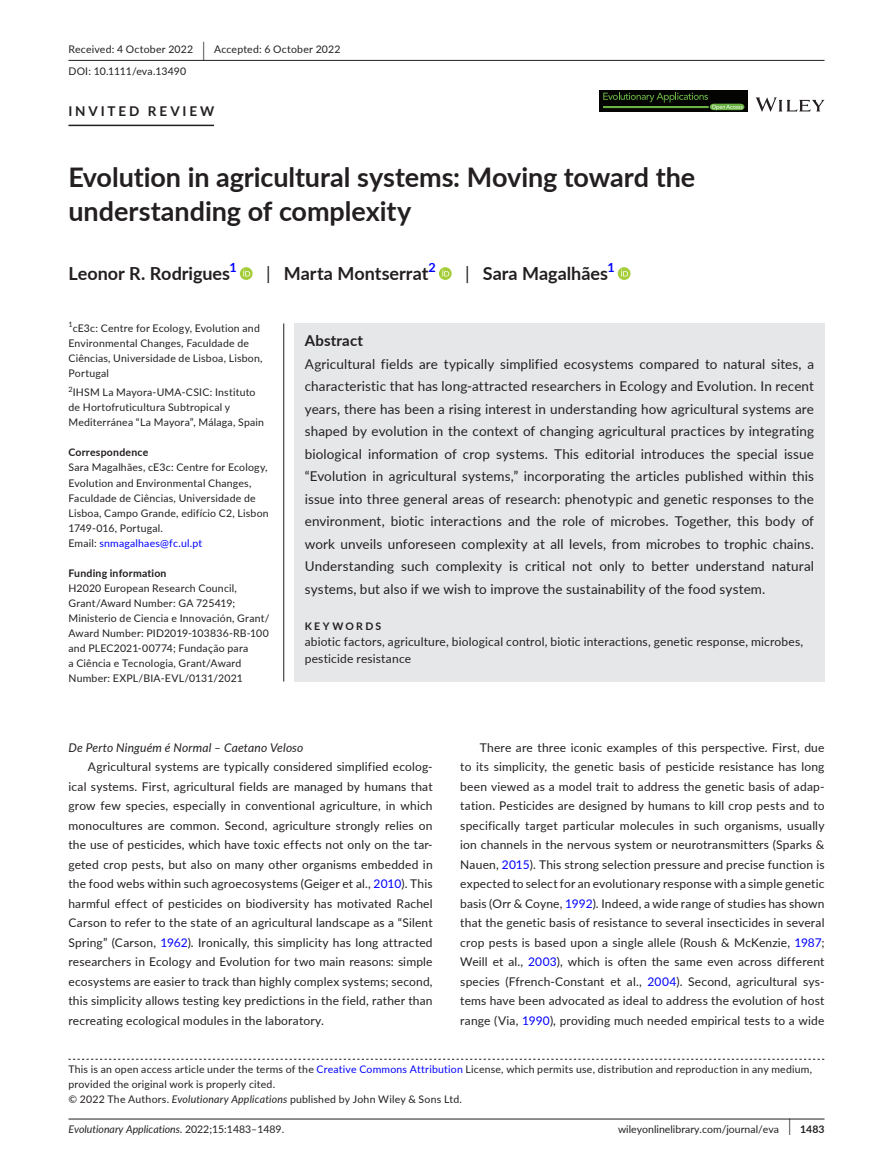
<style>
.page{position:relative;width:893px;height:1174px;background:#fff}
.page>*{position:absolute;margin:0;border:0;box-sizing:border-box;transform-origin:0 0}
.t1{font:700 27px/34.5px "Lato";letter-spacing:-.005em;color:#231f20}
.t2{font:700 18px "Lato";color:#231f20}
.t3{font:700 15px "Lato";letter-spacing:.015em;color:#231f20}
.t4{font:13.5px/22.5px "Lato";letter-spacing:.01em;color:#231f20;text-align:justify}
.t5{font:700 13.5px "Lato";letter-spacing:.21em;color:#231f20}
.t6{font:700 12.6px "Lato";color:#00f}
.t7{font:12px/19.5px "Lato";letter-spacing:.015em;color:#231f20;text-align:justify}
.t8{font:italic 12px "Lato";letter-spacing:.015em;color:#231f20}
.t9{font:10.5px/15px "Lato";letter-spacing:.02em;color:#231f20}
.t10{font:italic 10.5px "Lato";color:#231f20}
.t11{font:10.5px "Lato";color:#231f20}
.t12{font:700 10.5px "Lato";letter-spacing:.02em;color:#231f20}
.t13{font:700 10.5px "Lato";letter-spacing:.22em;color:#231f20}
.t14{font:7.35px "Lato";color:#231f20}
.s1{font-size:19.65px}
.s2{font-weight:400}
.s3{color:#00f}
.s4{font-style:italic}
.s5{font-style:normal}
.s6{font-size:17.4px}
.s7{font-weight:700}
</style>
<div class="page">
<hr style="left:68px;top:1118px;width:756px;height:1px;background:#231f20">
<svg style="left:756px;top:97px;width:68px;height:15px"></svg>
<div style="left:599px;top:91px;width:149px;height:21px;background:#040503"></div>
<svg style="left:603px;top:92px;width:141px;height:18px"></svg>
<hr style="left:68px;top:60px;width:756px;height:1px;background:#231f20">
<hr style="left:68px;top:125px;width:146px;height:1px;background:#231f20">
<svg style="left:240px;top:267px;width:13px;height:13px"></svg>
<svg style="left:243px;top:269px;width:7px;height:7px"></svg>
<svg style="left:439px;top:267px;width:13px;height:13px"></svg>
<svg style="left:442px;top:269px;width:7px;height:7px"></svg>
<svg style="left:618px;top:267px;width:12px;height:13px"></svg>
<svg style="left:621px;top:269px;width:7px;height:7px"></svg>
<svg style="left:68px;top:1058px;width:756px;height:1px"></svg>
<hr style="left:283px;top:323px;width:1px;height:358px;background:#231f20">
<div style="left:294px;top:323px;width:530px;height:350px;background:#e6e7e9"></div>
<div style="left:294px;top:672px;width:530px;height:9px;background:#e6e7e9"></div>
<p class="t9" style="left:68px;top:38px;width:274px;line-height:21.8px">Received: 4 October 2022 <span class="s1">|</span> Accepted: 6 October 2022<br>DOI: 10.1111/eva.13490</p>
<p class="t5" style="left:68px;top:101px;width:148px">INVITED REVIEW</p>
<h1 class="t1" style="left:68px;top:159px;width:628px">Evolution in agricultural systems: Moving toward the understanding of complexity</h1>
<h2 class="t2" style="left:68px;top:260px;width:163px">Leonor R. Rodrigues</h2>
<p class="t6" style="left:230px;top:258px;width:9px">1</p>
<h2 class="t2" style="left:266px;top:260px;width:164px"><span class="s2">|</span> Marta Montserrat</h2>
<p class="t6" style="left:429px;top:258px;width:9px">2</p>
<h2 class="t2" style="left:465px;top:260px;width:144px"><span class="s2">|</span> Sara Magalhães</h2>
<p class="t6" style="left:607px;top:258px;width:9px">1</p>
<p class="t14" style="left:68px;top:319px;width:6px">1</p>
<p class="t9" style="left:68px;top:320px;width:196px;text-indent:4px">cE3c: Centre for Ecology, Evolution and<br>Environmental Changes, Faculdade de<br>Ciências, Universidade de Lisboa, Lisbon,<br>Portugal</p>
<p class="t14" style="left:68px;top:384px;width:6px">2</p>
<p class="t9" style="left:68px;top:385px;width:197px;text-indent:4px">IHSM La Mayora-UMA-CSIC: Instituto de Hortofruticultura Subtropical y<br>Mediterránea “La Mayora”, Málaga, Spain</p>
<p class="t12" style="left:68px;top:445px;width:81px">Correspondence</p>
<p class="t9" style="left:68px;top:460px;width:202px">Sara Magalhães, cE3c: Centre for Ecology, Evolution and Environmental Changes, Faculdade de Ciências, Universidade de Lisboa, Campo Grande, edifício C2, Lisbon 1749-016, Portugal.<br>Email: <span class="s3">snmagalhaes@fc.ul.pt</span></p>
<p class="t12" style="left:68px;top:565px;width:100px">Funding information</p>
<p class="t9" style="left:68px;top:580px;width:203px">H2020 European Research Council, Grant/Award Number: GA 725419; Ministerio de Ciencia e Innovación, Grant/ Award Number: PID2019-103836-RB-100 and PLEC2021-00774; Fundação para<br>a Ciência e Tecnologia, Grant/Award Number: EXPL/BIA-EVL/0131/2021</p>
<p class="t3" style="left:305px;top:329px;width:60px">Abstract</p>
<p class="t4" style="left:305px;top:352px;width:511px">Agricultural fields are typically simplified ecosystems compared to natural sites, a characteristic that has long-attracted researchers in Ecology and Evolution. In recent years, there has been a rising interest in understanding how agricultural systems are shaped by evolution in the context of changing agricultural practices by integrating biological information of crop systems. This editorial introduces the special issue “Evolution in agricultural systems,” incorporating the articles published within this issue into three general areas of research: phenotypic and genetic responses to the environment, biotic interactions and the role of microbes. Together, this body of work unveils unforeseen complexity at all levels, from microbes to trophic chains.<br>Understanding such complexity is critical not only to better understand natural systems, but also if we wish to improve the sustainability of the food system.</p>
<p class="t13" style="left:305px;top:618px;width:78px">KEYWORDS</p>
<p class="t7" style="left:305px;top:633px;width:500px;line-height:16.5px">abiotic factors, agriculture, biological control, biotic interactions, genetic response, microbes, pesticide resistance</p>
<p class="t8" style="left:68px;top:739px;width:236px">De Perto Ninguém é Normal – Caetano Veloso</p>
<p class="t7" style="left:68px;top:756px;width:366px;text-indent:20px">Agricultural systems are typically considered simplified ecolog&shy;ical systems. First, agricultural fields are managed by humans that grow few species, especially in conventional agriculture, in which monocultures are common. Second, agriculture strongly relies on the use of pesticides, which have toxic effects not only on the tar&shy;geted crop pests, but also on many other organisms embedded in the food webs within such agroecosystems (Geiger et al., <span class="s3">2010</span>). This harmful effect of pesticides on biodiversity has motivated Rachel Carson to refer to the state of an agricultural landscape as a “Silent Spring” (Carson, <span class="s3">1962</span>). Ironically, this simplicity has long attracted researchers in Ecology and Evolution for two main reasons: simple ecosystems are easier to track than highly complex systems; second, this simplicity allows testing key predictions in the field, rather than recreating ecological modules in the laboratory.</p>
<p class="t7" style="left:460px;top:737px;width:366px;text-indent:20px">There are three iconic examples of this perspective. First, due to its simplicity, the genetic basis of pesticide resistance has long been viewed as a model trait to address the genetic basis of adap&shy;tation. Pesticides are designed by humans to kill crop pests and to specifically target particular molecules in such organisms, usually ion channels in the nervous system or neurotransmitters (Sparks &amp; Nauen, <span class="s3">2015</span>). This strong selection pressure and precise function is expected to select for an evolutionary response with a simple genetic basis (Orr &amp; Coyne, <span class="s3">1992</span>). Indeed, a wide range of studies has shown that the genetic basis of resistance to several insecticides in several crop pests is based upon a single allele (Roush &amp; McKenzie, <span class="s3">1987</span>; Weill et al., <span class="s3">2003</span>), which is often the same even across different species (Ffrench-Constant et al., <span class="s3">2004</span>). Second, agricultural sys&shy;tems have been advocated as ideal to address the evolution of host range (Via, <span class="s3">1990</span>), providing much needed empirical tests to a wide</p>
<p class="t9" style="left:68px;top:1061px;width:745px">This is an open access article under the terms of the <span class="s3">Creative Commons Attribution</span> License, which permits use, distribution and reproduction in any medium, provided the original work is properly cited.<br>© 2022 The Authors. <span class="s4">Evolutionary Applications</span> published by John Wiley &amp; Sons Ltd.</p>
<p class="t10" style="left:68px;top:1121px;width:217px">Evolutionary Applications. <span class="s5">2022;15:1483–1489.</span></p>
<p class="t11" style="left:618px;top:1121px;width:208px">wileyonlinelibrary.com/journal/eva <span class="s6">|</span> <span class="s7">1483</span></p>
</div>
